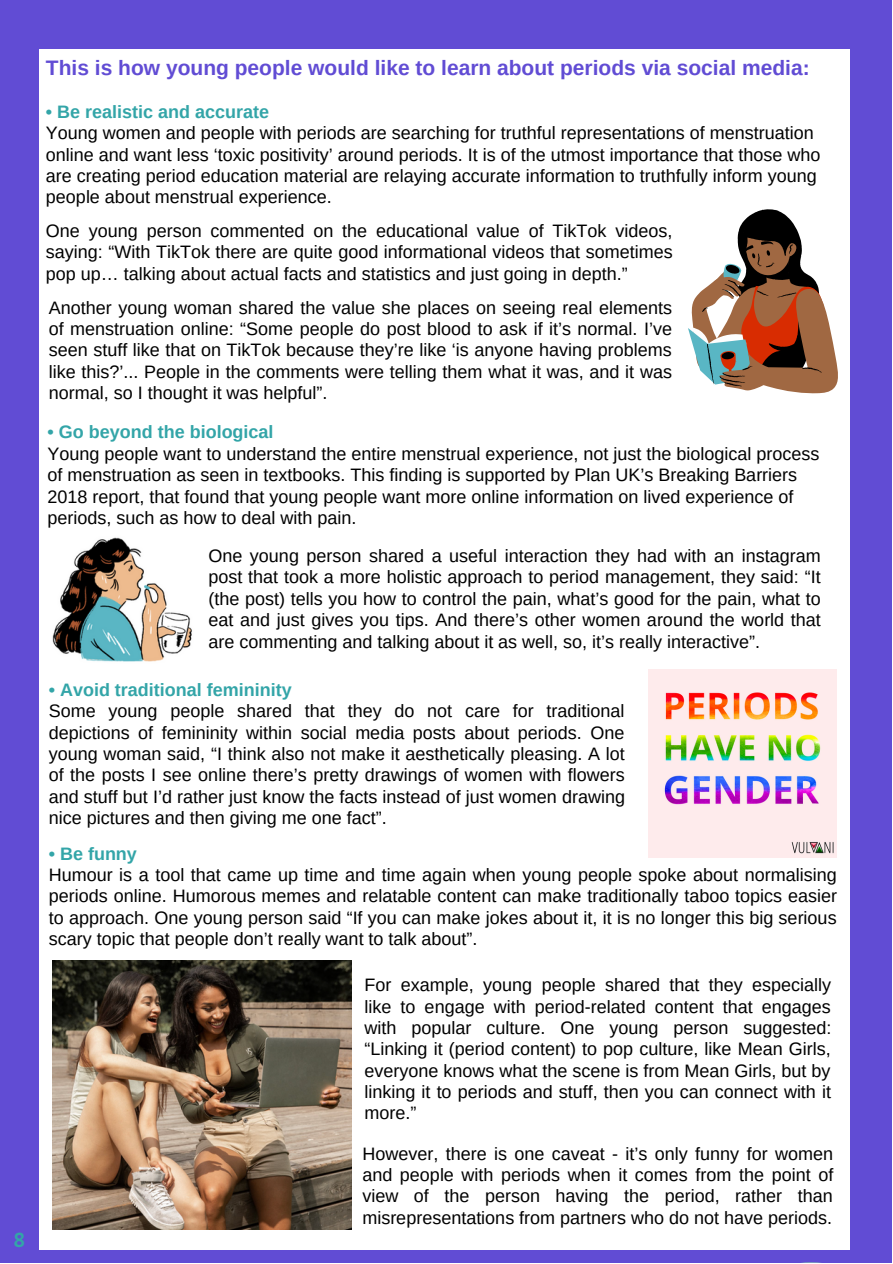
<style>
.page{position:relative;width:893px;height:1264px;background:#fff}
.page>*{position:absolute;margin:0;border:0;box-sizing:border-box;transform-origin:0 0}
.t1{font:700 24px "Alegreya Sans SC";color:#33a5a8}
.t2{font:700 21px "Arimo";color:#614cd4}
.t3{font:18px/21.3px "Arimo";color:#000;text-align:justify}
.t4{font:700 18px "Arimo";color:#33a5a8}
</style>
<div class="page">
<div style="left:0;top:0;width:891px;height:1262px;background:#614cd4"></div>
<div style="left:39px;top:49px;width:810px;height:1200px;background:#fff"></div>
<svg style="left:694px;top:1262px;width:198px;height:1px"></svg>
<svg style="left:688px;top:209px;width:150px;height:184px"></svg>
<img style="left:52px;top:537px;width:140px;height:125px">
<img style="left:648px;top:669px;width:188px;height:188px">
<img style="left:52px;top:960px;width:299px;height:269px">
<h1 class="t1" style="left:13px;top:1227px;width:13px">8</h1>
<p class="t2" style="left:46px;top:56px;width:765px">This is how young people would like to learn about periods via social media:</p>
<p class="t4" style="left:46px;top:102px;width:225px">• Be realistic and accurate</p>
<p class="t3" style="left:46px;top:122px;width:776px;text-align:left">Young women and people with periods are searching for truthful representations of menstruation online and want less ‘toxic positivity’ around periods. It is of the utmost importance that those who are creating period education material are relaying accurate information to truthfully inform young people about menstrual experience.</p>
<p class="t3" style="left:46px;top:220px;width:628px">One young person commented on the educational value of TikTok videos, saying: “With TikTok there are quite good informational videos that sometimes pop up… talking about actual facts and statistics and just going in depth.”</p>
<p class="t3" style="left:49px;top:297px;width:624px">Another young woman shared the value she places on seeing real elements of menstruation online: “Some people do post blood to ask if it’s normal. I’ve seen stuff like that on TikTok because they’re like ‘is anyone having problems like this?’... People in the comments were telling them what it was, and it was normal, so I thought it was helpful”.</p>
<p class="t4" style="left:48px;top:422px;width:227px">• Go beyond the biological</p>
<p class="t3" style="left:48px;top:443px;width:773px;text-align:left">Young people want to understand the entire menstrual experience, not just the biological process of menstruation as seen in textbooks. This finding is supported by Plan UK’s Breaking Barriers 2018 report, that found that young people want more online information on lived experience of periods, such as how to deal with pain.</p>
<p class="t3" style="left:208px;top:545px;width:614px">One young person shared a useful interaction they had with an instagram post that took a more holistic approach to period management, they said: “It (the post) tells you how to control the pain, what’s good for the pain, what to eat and just gives you tips. And there’s other women around the world that are commenting and talking about it as well, so, it’s really interactive”.</p>
<p class="t4" style="left:49px;top:679px;width:244px">• Avoid traditional femininity</p>
<p class="t3" style="left:49px;top:700px;width:577px">Some young people shared that they do not care for traditional depictions of femininity within social media posts about periods. One young woman said, “I think also not make it aesthetically pleasing. A lot of the posts I see online there’s pretty drawings of women with flowers and stuff but I’d rather just know the facts instead of just women drawing nice pictures and then giving me one fact”.</p>
<p class="t4" style="left:49px;top:843px;width:90px">• Be funny</p>
<p class="t3" style="left:49px;top:864px;width:790px">Humour is a tool that came up time and time again when young people spoke about normalising periods online. Humorous memes and relatable content can make traditionally taboo topics easier to approach. One young person said “If you can make jokes about it, it is no longer this big serious scary topic that people don’t really want to talk about”.</p>
<p class="t3" style="left:364px;top:974px;width:468px">For example, young people shared that they especially like to engage with period-related content that engages with popular culture. One young person suggested: “Linking it (period content) to pop culture, like Mean Girls, everyone knows what the scene is from Mean Girls, but by linking it to periods and stuff, then you can connect with it more.”</p>
<p class="t3" style="left:362px;top:1142px;width:472px">However, there is one caveat - it’s only funny for women and people with periods when it comes from the point of view of the person having the period, rather than misrepresentations from partners who do not have periods.</p>
</div>
